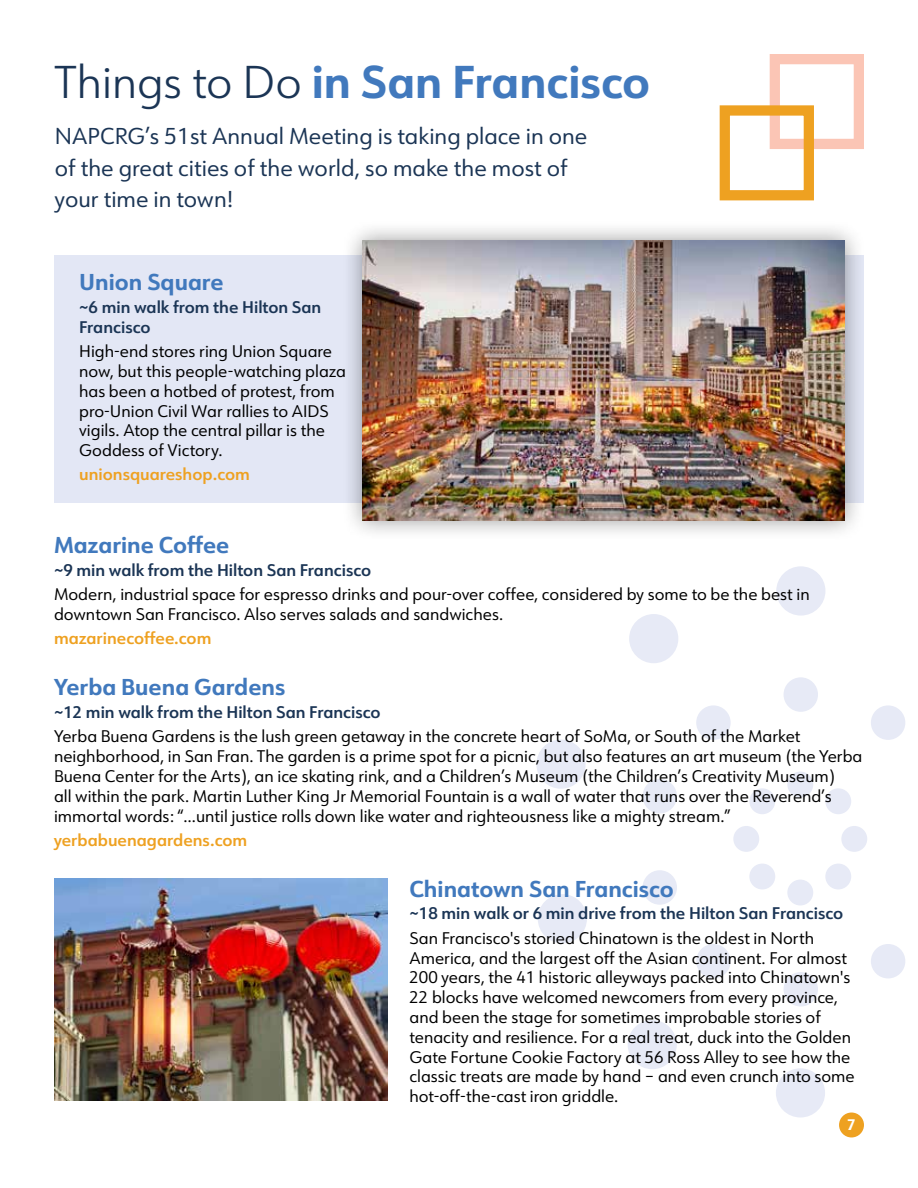
<style>
.page{position:relative;width:918px;height:1188px;background:#fff}
.page>*{position:absolute;margin:0;border:0;box-sizing:border-box;transform-origin:0 0}
.t1{font:700 45px "URW Form";color:#4179bd}
.t2{font:22.5px/31.5px "URW Form";color:#1b3555}
.t3{font:700 22.5px "URW Form";color:#4179bd}
.t4{font:16.5px/19.8px "URW Form";color:#000}
.t5{font:600 16.5px/19.8px "URW Form";color:#1b3555}
.t6{font:600 16.5px "URW Form";color:#eea121}
.t7{font:700 15px "URW Form";color:#fff}
.s1{font-weight:300;color:#1b3555}
</style>
<div class="page">
<div style="left:787px;top:880px;width:26px;height:25px;background:#e7eaf6;border-radius:50%"></div>
<div style="left:825px;top:864px;width:26px;height:25px;background:#e7eaf6;border-radius:50%"></div>
<div style="left:841px;top:826px;width:26px;height:26px;background:#e7eaf6;border-radius:50%"></div>
<div style="left:825px;top:788px;width:26px;height:26px;background:#e7eaf6;border-radius:50%"></div>
<div style="left:787px;top:772px;width:26px;height:25px;background:#e7eaf6;border-radius:50%"></div>
<div style="left:749px;top:788px;width:26px;height:26px;background:#e7eaf6;border-radius:50%"></div>
<div style="left:733px;top:826px;width:26px;height:26px;background:#e7eaf6;border-radius:50%"></div>
<div style="left:749px;top:864px;width:26px;height:25px;background:#e7eaf6;border-radius:50%"></div>
<div style="left:696px;top:944px;width:35px;height:34px;background:#e7eaf6;border-radius:50%"></div>
<div style="left:784px;top:972px;width:34px;height:35px;background:#e7eaf6;border-radius:50%"></div>
<div style="left:871px;top:944px;width:34px;height:34px;background:#e7eaf6;border-radius:50%"></div>
<div style="left:871px;top:705px;width:34px;height:35px;background:#e7eaf6;border-radius:50%"></div>
<div style="left:784px;top:677px;width:34px;height:35px;background:#e7eaf6;border-radius:50%"></div>
<div style="left:696px;top:705px;width:35px;height:35px;background:#e7eaf6;border-radius:50%"></div>
<div style="left:643px;top:779px;width:34px;height:34px;background:#e7eaf6;border-radius:50%"></div>
<div style="left:643px;top:870px;width:34px;height:35px;background:#e7eaf6;border-radius:50%"></div>
<div style="left:776px;top:1068px;width:49px;height:49px;background:#e7eaf6;border-radius:50%"></div>
<div style="left:628px;top:1020px;width:49px;height:49px;background:#e7eaf6;border-radius:50%"></div>
<div style="left:538px;top:894px;width:49px;height:49px;background:#e7eaf6;border-radius:50%"></div>
<div style="left:536px;top:740px;width:50px;height:49px;background:#e7eaf6;border-radius:50%"></div>
<div style="left:629px;top:614px;width:49px;height:49px;background:#e7eaf6;border-radius:50%"></div>
<div style="left:776px;top:566px;width:49px;height:50px;background:#e7eaf6;border-radius:50%"></div>
<div style="left:55px;top:255px;width:809px;height:247px;background:#e3e7f5"></div>
<div style="left:770px;top:54px;width:94px;height:95px;border:10px solid #fbc5b5"></div>
<div style="left:720px;top:105px;width:94px;height:95px;border:10px solid #eea121"></div>
<img style="left:54px;top:878px;width:334px;height:223px">
<div style="left:342px;top:220px;width:523px;height:321px;background:#000;opacity:.4"></div>
<img style="left:363px;top:241px;width:482px;height:279px">
<div style="left:839px;top:1113px;width:25px;height:24px;background:#eea121;border-radius:50%"></div>
<h1 class="t1" style="left:55px;top:51px;width:597px"><span class="s1">Things to Do</span> in San Francisco</h1>
<h2 class="t2" style="left:55px;top:120px;width:534px">NAPCRG’s 51st Annual Meeting is taking place in one of the great cities of the world, so make the most of your time in town!</h2>
<h2 class="t3" style="left:79px;top:267px;width:146px">Union Square</h2>
<p class="t5" style="left:79px;top:298px;width:244px">~6 min walk from the Hilton San<br>Francisco</p>
<p class="t4" style="left:79px;top:341px;width:268px">High-end stores ring Union Square now, but this people-watching plaza has been a hotbed of protest, from pro-Union Civil War rallies to AIDS vigils. Atop the central pillar is the<br>Goddess of Victory.</p>
<p class="t6" style="left:79px;top:463px;width:172px">unionsquareshop.com</p>
<h2 class="t3" style="left:54px;top:529px;width:177px">Mazarine Coffee</h2>
<p class="t5" style="left:54px;top:560px;width:319px">~9 min walk from the Hilton San Francisco</p>
<p class="t4" style="left:54px;top:583px;width:757px">Modern, industrial space for espresso drinks and pour-over coffee, considered by some to be the best in downtown San Francisco. Also serves salads and sandwiches.</p>
<p class="t6" style="left:54px;top:627px;width:159px">mazarinecoffee.com</p>
<h2 class="t3" style="left:54px;top:671px;width:233px">Yerba Buena Gardens</h2>
<p class="t5" style="left:54px;top:702px;width:328px">~12 min walk from the Hilton San Francisco</p>
<p class="t4" style="left:54px;top:726px;width:810px">Yerba Buena Gardens is the lush green getaway in the concrete heart of SoMa, or South of the Market neighborhood, in San Fran. The garden is a prime spot for a picnic, but also features an art museum (the Yerba Buena Center for the Arts), an ice skating rink, and a Children’s Museum (the Children’s Creativity Museum)<br>all within the park. Martin Luther King Jr Memorial Fountain is a wall of water that runs over the Reverend’s immortal words: “…until justice rolls down like water and righteousness like a mighty stream.”</p>
<p class="t6" style="left:54px;top:829px;width:195px">yerbabuenagardens.com</p>
<h2 class="t3" style="left:410px;top:873px;width:266px">Chinatown San Francisco</h2>
<p class="t5" style="left:410px;top:904px;width:435px">~18 min walk or 6 min drive from the Hilton San Francisco</p>
<p class="t4" style="left:410px;top:927px;width:447px">San Francisco's storied Chinatown is the oldest in North America, and the largest off the Asian continent. For almost 200 years, the 41 historic alleyways packed into Chinatown's 22 blocks have welcomed newcomers from every province, and been the stage for sometimes improbable stories of tenacity and resilience. For a real treat, duck into the Golden Gate Fortune Cookie Factory at 56 Ross Alley to see how the classic treats are made by hand – and even crunch into some hot-off-the-cast iron griddle.</p>
<p class="t7" style="left:847px;top:1114px;width:10px">7</p>
</div>
